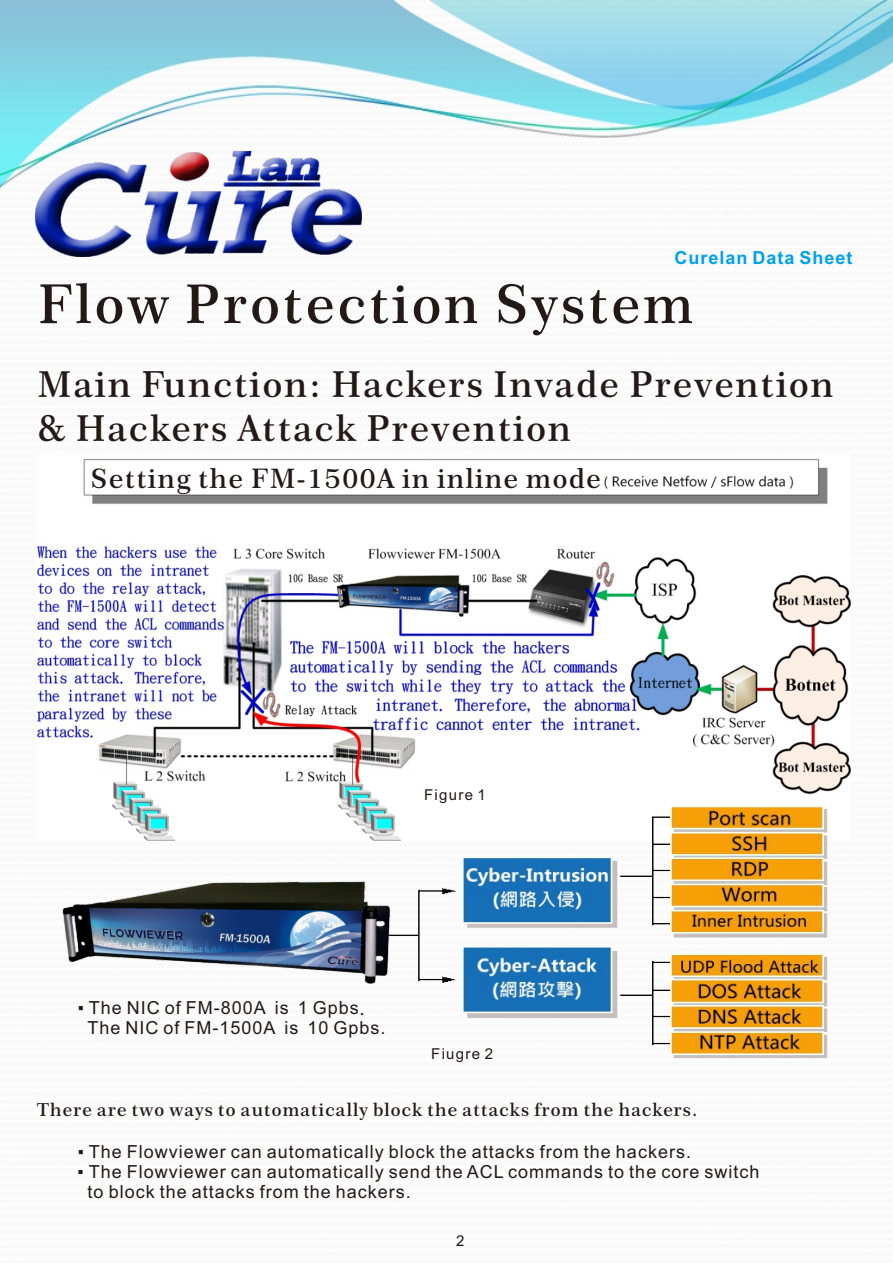
<style>
.page{position:relative;width:893px;height:1263px;background:#fff}
.page>*{position:absolute;margin:0;border:0;box-sizing:border-box;transform-origin:0 0}
.t1{font:600 54px "Century 751 BT";letter-spacing:.06em;color:#231916}
.t2{font:600 36px/43.2px "Century 751 BT";letter-spacing:.06em;color:#231916}
.t3{font:600 27px "Century 751 BT";letter-spacing:.06em;color:#231916}
.t4{font:18px/20.1px "Arial";letter-spacing:.055em;color:#231916}
.t5{font:600 18px "Century 751 BT";letter-spacing:.06em;color:#231916}
.t6{font:700 18px "Arial";letter-spacing:.055em;color:#00a1e9}
.t7{font:15px "Arial";letter-spacing:.085em;color:#231916}
.s1{font-family:"DF Kai Shu SB Estd BF"}
</style>
<div class="page">
<img style="left:0;top:0;width:892px;height:841px">
<img style="left:38px;top:455px;width:812px;height:385px">
<img style="left:35px;top:152px;width:326px;height:104px">
<div style="left:86px;top:461px;width:516px;height:30px;background:#fff"></div>
<img style="left:357px;top:804px;width:472px;height:255px">
<img style="left:62px;top:848px;width:338px;height:170px">
<p class="t6" style="left:674px;top:251px;width:180px">Curelan Data Sheet</p>
<h1 class="t1" style="left:38px;top:282px;width:657px">Flow Protection System</h1>
<h2 class="t2" style="left:38px;top:366px;width:797px">Main Function: Hackers Invade Prevention &amp; Hackers Attack Prevention</h2>
<h3 class="t3" style="left:91px;top:467px;width:512px">Setting the FM-1500A in inline mode</h3>
<p class="t7" style="left:424px;top:789px;width:63px">Figure 1</p>
<p class="t4" style="left:87px;top:999px;width:300px;text-indent:-10px">▪ The NIC of FM-800A is 1 Gpbs<span class="s1">.<br></span>The NIC of FM-1500A is 10 Gpbs.</p>
<p class="t7" style="left:431px;top:1048px;width:63px">Fiugre 2</p>
<p class="t5" style="left:37px;top:1102px;width:662px">There are two ways to automatically block the attacks from the hackers.</p>
<p class="t4" style="left:78px;top:1143px;width:615px">▪ The Flowviewer can automatically block the attacks from the hackers.</p>
<p class="t4" style="left:88px;top:1163px;width:673px;text-indent:-10px">▪ The Flowviewer can automatically send the ACL commands to the core switch to block the attacks from the hackers.</p>
<p class="t7" style="left:456px;top:1235px;width:10px">2</p>
</div>
